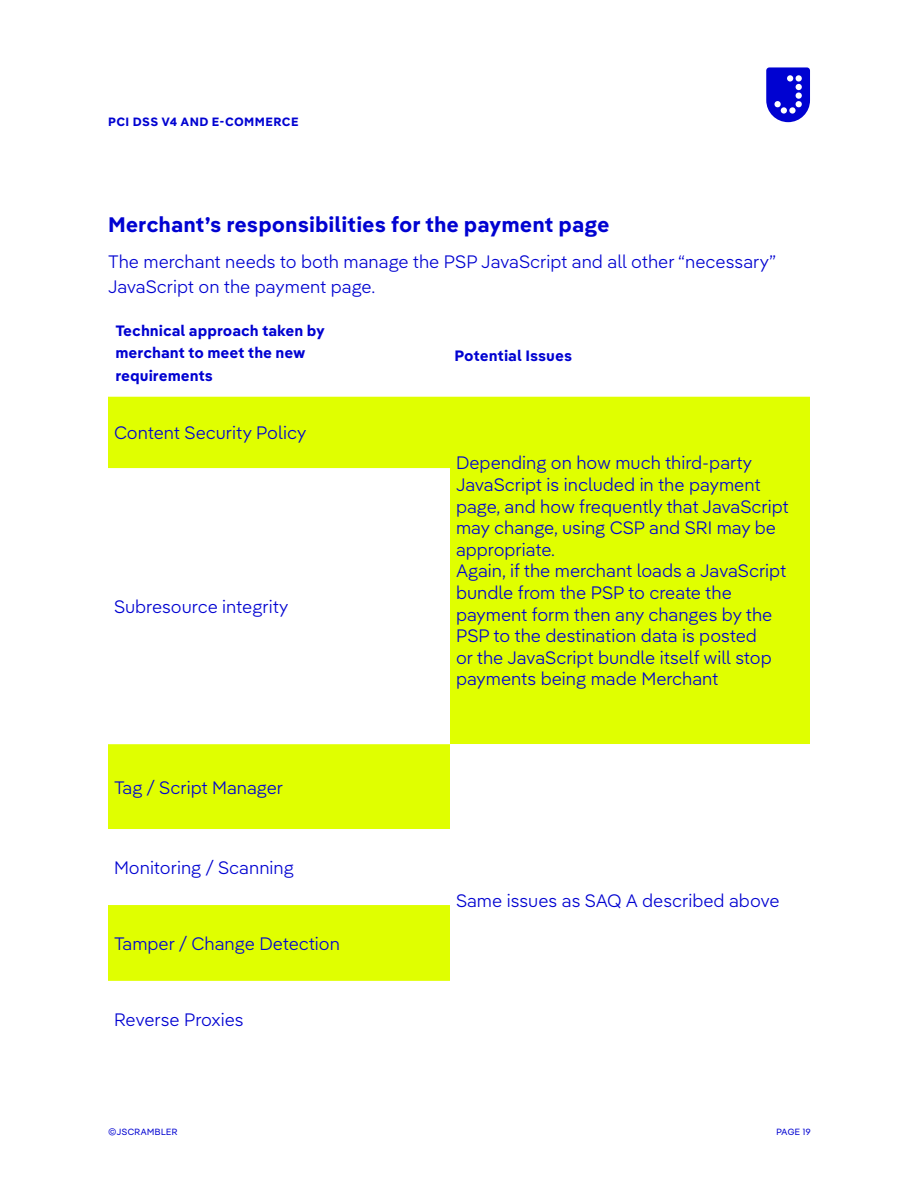
<style>
.page{position:relative;width:918px;height:1188px;background:#fff}
.page>*{position:absolute;margin:0;border:0;box-sizing:border-box;transform-origin:0 0}
.t1{font:700 21px "Pangea Text";color:#0002d1}
.t2{font:300 18px/21.6px "Pangea Text";color:#0002d1}
.t3{font:700 15px/22.5px "Pangea Text";color:#0002d1}
.t4{font:700 12px "Pangea Text";letter-spacing:.035em;color:#0002d1}
.t5{font:9px "Pangea";letter-spacing:.06em;color:#0002d1}
</style>
<div class="page">
<svg style="left:766px;top:67px;width:44px;height:55px"></svg>
<div style="left:781px;top:107px;width:6px;height:7px;background:#fff;border-radius:50%"></div>
<div style="left:108px;top:397px;width:702px;height:71px;background:#e0ff00"></div>
<svg style="left:108px;top:468px;width:702px;height:513px"></svg>
<p class="t4" style="left:108px;top:113px;width:192px">PCI DSS V4 AND E-COMMERCE</p>
<p class="t1" style="left:108px;top:209px;width:503px">Merchant’s responsibilities for the payment page</p>
<p class="t2" style="left:108px;top:247px;width:670px;line-height:25.5px">The merchant needs to both manage the PSP JavaScript and all other “necessary”<br>JavaScript on the payment page.</p>
<p class="t3" style="left:116px;top:318px;width:211px">Technical approach taken by merchant to meet the new requirements</p>
<p class="t2" style="left:114px;top:421px;width:194px">Content Security Policy</p>
<p class="t2" style="left:114px;top:595px;width:176px">Subresource integrity</p>
<p class="t2" style="left:114px;top:775px;width:171px">Tag / Script Manager</p>
<p class="t2" style="left:114px;top:856px;width:181px">Monitoring / Scanning</p>
<p class="t2" style="left:114px;top:931px;width:227px">Tamper / Change Detection</p>
<p class="t2" style="left:114px;top:1007px;width:131px">Reverse Proxies</p>
<p class="t3" style="left:454px;top:344px;width:119px">Potential Issues</p>
<p class="t2" style="left:456px;top:451px;width:334px">Depending on how much third-party JavaScript is included in the payment page, and how frequently that JavaScript may change, using CSP and SRI may be appropriate.<br>Again, if the merchant loads a JavaScript bundle from the PSP to create the payment form then any changes by the PSP to the destination data is posted<br>or the JavaScript bundle itself will stop payments being made Merchant</p>
<p class="t2" style="left:456px;top:889px;width:325px">Same issues as SAQ A described above</p>
<p class="t5" style="left:109px;top:1126px;width:71px">©JSCRAMBLER</p>
<p class="t5" style="left:776px;top:1126px;width:36px">PAGE 19</p>
</div>
